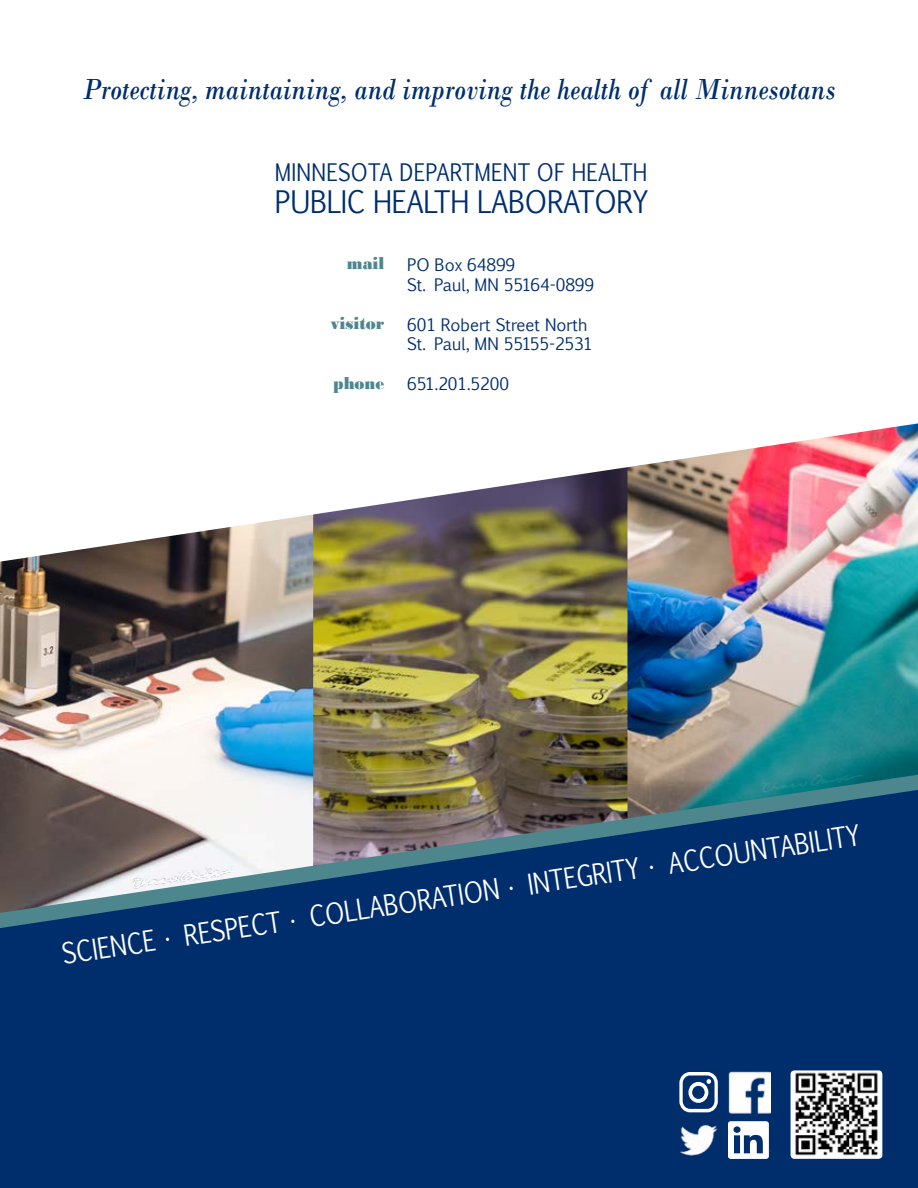
<style>
.page{position:relative;width:918px;height:1188px;background:#fff}
.page>*{position:absolute;margin:0;border:0;box-sizing:border-box;transform-origin:0 0}
.t1{font:italic 30.45px "Bodoni";color:#002e6d;scale:.88 1}
.t2{font:29.7px "Euphemia CAS";letter-spacing:-.01em;color:#002e6d;scale:.94 1}
.t3{font:27.6px "Euphemia CAS";color:#fff;scale:.87 1}
.t4{font:23.1px "Euphemia CAS";letter-spacing:.01em;color:#002e6d;scale:.92 1}
.t5{font:18.15px "Bodoni MT Black";color:#4e868e;scale:.91 1}
.t6{font:16.5px/19.8px "Euphemia CAS";color:#002e6d}
</style>
<div class="page">
<div style="left:0;top:737px;width:918px;height:451px;background:#002e6d"></div>
<img style="left:313px;top:612px;width:314px;height:91px">
<img style="left:627px;top:612px;width:291px;height:91px">
<img style="left:0;top:612px;width:313px;height:91px">
<img style="left:0;top:703px;width:918px;height:225px">
<img style="left:0;top:423px;width:918px;height:189px">
<img style="left:132px;top:863px;width:102px;height:27px">
<img style="left:762px;top:768px;width:102px;height:27px">
<img style="left:791px;top:1070px;width:91px;height:89px">
<img style="left:680px;top:1107px;width:52px;height:49px">
<img style="left:728px;top:1071px;width:42px;height:42px">
<div style="left:679px;top:1072px;width:39px;height:40px;border:3px solid #fff;border-radius:9px"></div>
<div style="left:688px;top:1082px;width:20px;height:21px;border:4px solid #fff;border-radius:50%"></div>
<svg style="left:707px;top:1079px;width:4px;height:5px"></svg>
<svg style="left:728px;top:1121px;width:41px;height:38px"></svg>
<p class="t1" style="left:82px;top:72px;width:857px">Protecting, maintaining, and improving the health of all Minnesotans</p>
<h2 class="t4" style="left:275px;top:156px;width:406px">MINNESOTA DEPARTMENT OF HEALTH</h2>
<h2 class="t2" style="left:275px;top:180px;width:399px">PUBLIC HEALTH LABORATORY</h2>
<h3 class="t5" style="left:347px;top:253px;width:43px">mail</h3>
<p class="t6" style="left:407px;top:255px;width:189px">PO Box 64899<br>St. Paul, MN 55164-0899</p>
<h3 class="t5" style="left:331px;top:312px;width:60px">visitor</h3>
<p class="t6" style="left:407px;top:315px;width:187px">601 Robert Street North<br>St. Paul, MN 55155-2531</p>
<h3 class="t5" style="left:333px;top:372px;width:58px">phone</h3>
<p class="t6" style="left:407px;top:374px;width:103px">651.201.5200</p>
<p class="t3" style="left:60px;top:938px;width:928px;rotate:-9deg">SCIENCE • RESPECT • COLLABORATION • INTEGRITY • ACCOUNTABILITY</p>
</div>
